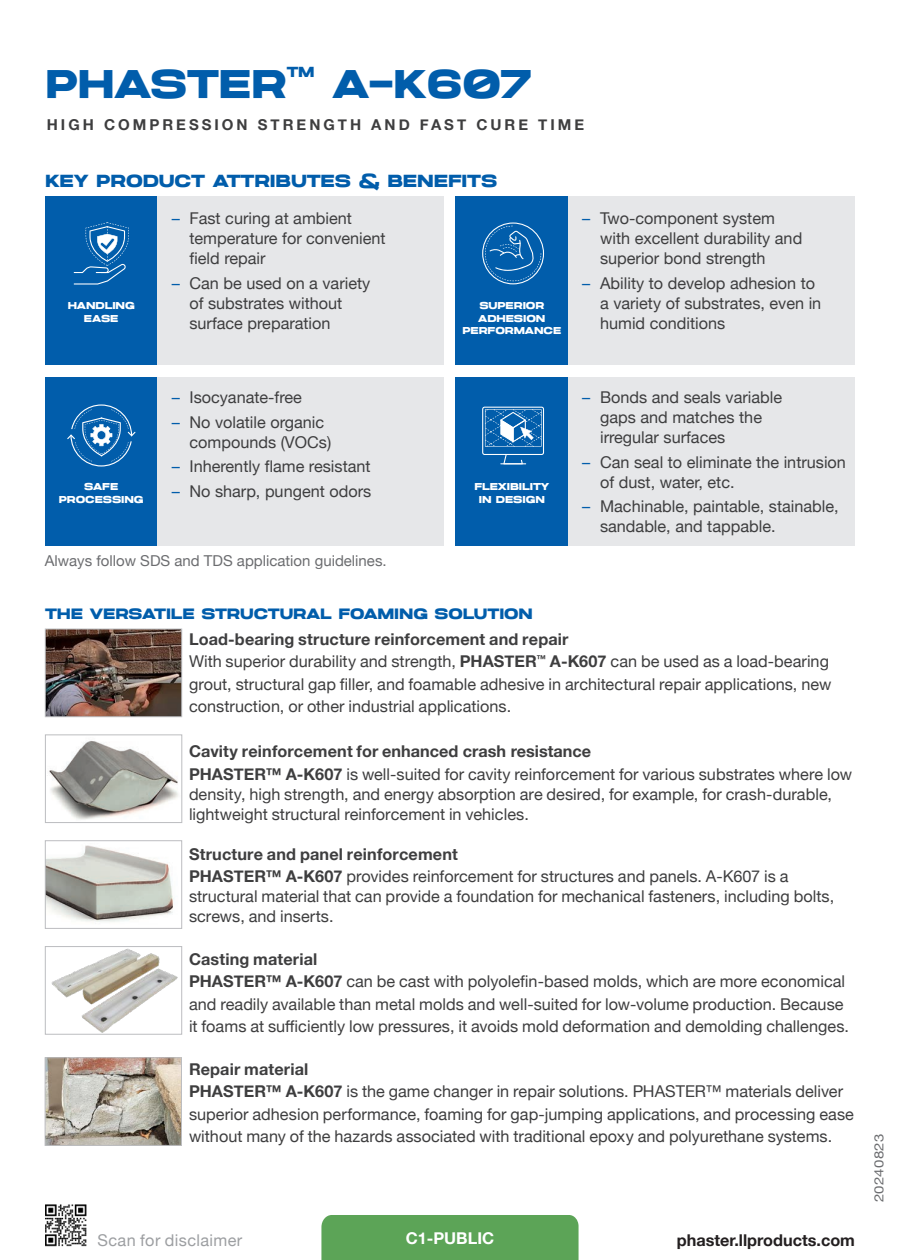
<style>
.page{position:relative;width:900px;height:1260px;background:#fff}
.page>*{position:absolute;margin:0;border:0;box-sizing:border-box;transform-origin:0 0}
.t1{font:40px "Joyride STD";letter-spacing:-.01em;color:#015dab}
.t2{font:17.5px "Joyride STD";letter-spacing:-.01em;color:#015dab}
.Body_Copy_9pt_Grey{font:16.25px/20px "Helvetica Neue";color:#3e3e3f}
.Body_Copy_9pt_Grey-2{font:700 16.25px "Helvetica Neue";letter-spacing:.01em;color:#3e3e3f}
.url_-_line_cards{font:700 16.25px "Helvetica Neue";color:#231f20}
.Disclaimer_text_-6pt{font:16.25px "Helvetica Neue";letter-spacing:.025em;color:#9d9fa2}
.Numbers{font:700 16.25px "Helvetica Neue";color:#fff}
.t3{font:15px "Helvetica Neue";color:#6c6d70}
.t4{font:700 15px "Helvetica Neue";letter-spacing:.2em;color:#3e3e3f}
.t5{font:15px "Joyride STD";letter-spacing:-.01em;color:#015dab}
.t6{font:14.5px "Joyride STD";color:#015dab}
.Date{font:12.75px "Helvetica Neue";letter-spacing:.02em;color:#6c6d70;scale:1.17 1}
.t7{font:10px/12.5px "Joyride STD";letter-spacing:-.01em;color:#fff;text-align:center}
.s1{color:#015dab}
.s2{font-weight:700}
</style>
<div class="page">
<div style="left:456px;top:377px;width:112px;height:169px;background:#015dab"></div>
<div style="left:568px;top:377px;width:287px;height:169px;background:#e6e7e9"></div>
<div style="left:456px;top:196px;width:112px;height:169px;background:#015dab"></div>
<div style="left:568px;top:196px;width:287px;height:169px;background:#e6e7e9"></div>
<img style="left:47px;top:631px;width:133px;height:84px">
<div style="left:45px;top:629px;width:137px;height:88px;border:1px solid #bcbdc0"></div>
<img style="left:49px;top:740px;width:129px;height:80px">
<div style="left:45px;top:735px;width:137px;height:88px;border:1px solid #bcbdc0"></div>
<img style="left:47px;top:845px;width:127px;height:77px">
<div style="left:45px;top:840px;width:137px;height:89px;border:1px solid #bcbdc0"></div>
<img style="left:51px;top:948px;width:127px;height:85px">
<div style="left:45px;top:946px;width:137px;height:89px;border:1px solid #bcbdc0"></div>
<img style="left:47px;top:1059px;width:133px;height:85px">
<div style="left:45px;top:1057px;width:137px;height:89px;border:1px solid #bcbdc0"></div>
<div style="left:45px;top:196px;width:113px;height:169px;background:#015dab"></div>
<div style="left:158px;top:196px;width:286px;height:169px;background:#e6e7e9"></div>
<svg style="left:74px;top:222px;width:55px;height:63px"></svg>
<svg style="left:482px;top:223px;width:62px;height:61px"></svg>
<div style="left:45px;top:377px;width:113px;height:169px;background:#015dab"></div>
<div style="left:158px;top:377px;width:286px;height:169px;background:#e6e7e9"></div>
<svg style="left:67px;top:404px;width:68px;height:63px"></svg>
<svg style="left:482px;top:407px;width:62px;height:57px"></svg>
<img style="left:45px;top:1204px;width:42px;height:43px">
<div style="left:321px;top:1215px;width:258px;height:45px;background:#5ca457"></div>
<p class="t1" style="left:45px;top:59px;width:244px">PHASTER</p>
<p class="t6" style="left:287px;top:63px;width:30px">TM</p>
<p class="t1" style="left:333px;top:59px;width:201px">A-K607</p>
<p class="t4" style="left:47px;top:113px;width:539px">HIGH COMPRESSION STRENGTH AND FAST CURE TIME</p>
<p class="t2" style="left:45px;top:171px;width:454px">KEY PRODUCT ATTRIBUTES &amp; BENEFITS</p>
<p class="t7" style="left:68px;top:300px;width:69px">HANDLING</p>
<p class="t7" style="left:84px;top:312px;width:36px">EASE</p>
<p class="Body_Copy_9pt_Grey" style="left:189px;top:210px;width:198px;text-indent:-18px"><span class="s1">–</span> Fast curing at ambient temperature for convenient field repair</p>
<p class="Body_Copy_9pt_Grey" style="left:189px;top:274px;width:182px;text-indent:-18px"><span class="s1">–</span> Can be used on a variety of substrates without surface preparation</p>
<p class="t7" style="left:479px;top:300px;width:67px">SUPERIOR</p>
<p class="t7" style="left:478px;top:312px;width:69px">ADHESION</p>
<p class="t7" style="left:462px;top:325px;width:100px">PERFORMANCE</p>
<p class="Body_Copy_9pt_Grey" style="left:600px;top:210px;width:204px;text-indent:-18px"><span class="s1">–</span> Two-component system with excellent durability and superior bond strength</p>
<p class="Body_Copy_9pt_Grey" style="left:600px;top:274px;width:223px;text-indent:-18px"><span class="s1">–</span> Ability to develop adhesion to a variety of substrates, even in humid conditions</p>
<p class="t7" style="left:84px;top:480px;width:36px">SAFE</p>
<p class="t7" style="left:59px;top:493px;width:86px">PROCESSING</p>
<p class="Body_Copy_9pt_Grey" style="left:172px;top:389px;width:132px"><span class="s1">–</span> Isocyanate-free</p>
<p class="Body_Copy_9pt_Grey" style="left:189px;top:413px;width:143px;text-indent:-18px"><span class="s1">–</span> No volatile organic compounds (VOCs)</p>
<p class="Body_Copy_9pt_Grey" style="left:172px;top:457px;width:201px"><span class="s1">–</span> Inherently flame resistant</p>
<p class="Body_Copy_9pt_Grey" style="left:172px;top:482px;width:201px"><span class="s1">–</span> No sharp, pungent odors</p>
<p class="t3" style="left:45px;top:550px;width:343px">Always follow SDS and TDS application guidelines.</p>
<p class="t7" style="left:474px;top:480px;width:76px">FLEXIBILITY<br>IN DESIGN</p>
<p class="Body_Copy_9pt_Grey" style="left:600px;top:389px;width:184px;text-indent:-18px"><span class="s1">–</span> Bonds and seals variable gaps and matches the irregular surfaces</p>
<p class="Body_Copy_9pt_Grey" style="left:600px;top:453px;width:247px;text-indent:-18px"><span class="s1">–</span> Can seal to eliminate the intrusion of dust, water, etc.</p>
<p class="Body_Copy_9pt_Grey" style="left:600px;top:497px;width:240px;text-indent:-18px"><span class="s1">–</span> Machinable, paintable, stainable, sandable, and tappable.</p>
<p class="t5" style="left:45px;top:605px;width:489px">THE VERSATILE STRUCTURAL FOAMING SOLUTION</p>
<p class="Body_Copy_9pt_Grey-2" style="left:189px;top:626px;width:381px">Load-bearing structure reinforcement and repair</p>
<p class="Body_Copy_9pt_Grey" style="left:189px;top:651px;width:644px;line-height:22.5px">With superior durability and strength, <span class="s2">PHASTER</span><sup>™</sup> <span class="s2">A-K607</span> can be used as a load-bearing grout, structural gap filler, and foamable adhesive in architectural repair applications, new construction, or other industrial applications.</p>
<p class="Body_Copy_9pt_Grey-2" style="left:189px;top:739px;width:404px">Cavity reinforcement for enhanced crash resistance</p>
<p class="Body_Copy_9pt_Grey" style="left:189px;top:765px;width:665px"><span class="s2">PHASTER™ A-K607</span> is well-suited for cavity reinforcement for various substrates where low density, high strength, and energy absorption are desired, for example, for crash-durable, lightweight structural reinforcement in vehicles.</p>
<p class="Body_Copy_9pt_Grey-2" style="left:189px;top:841px;width:270px">Structure and panel reinforcement</p>
<p class="Body_Copy_9pt_Grey" style="left:189px;top:867px;width:647px"><span class="s2">PHASTER™ A-K607</span> provides reinforcement for structures and panels. A-K607 is a structural material that can provide a foundation for mechanical fasteners, including bolts, screws, and inserts.</p>
<p class="Body_Copy_9pt_Grey-2" style="left:189px;top:946px;width:130px">Casting material</p>
<p class="Body_Copy_9pt_Grey" style="left:189px;top:971px;width:662px;line-height:22.5px"><span class="s2">PHASTER™ A-K607</span> can be cast with polyolefin-based molds, which are more economical and readily available than metal molds and well-suited for low-volume production. Because it foams at sufficiently low pressures, it avoids mold deformation and demolding challenges.</p>
<p class="Body_Copy_9pt_Grey-2" style="left:189px;top:1056px;width:121px">Repair material</p>
<p class="Body_Copy_9pt_Grey" style="left:189px;top:1081px;width:666px;line-height:22.5px"><span class="s2">PHASTER™ A-K607</span> is the game changer in repair solutions. PHASTER™ materials deliver superior adhesion performance, foaming for gap-jumping applications, and processing ease without many of the hazards associated with traditional epoxy and polyurethane systems.</p>
<p class="Numbers" style="left:406px;top:1226px;width:90px">C1-PUBLIC</p>
<p class="Disclaimer_text_-6pt" style="left:98px;top:1228px;width:146px">Scan for disclaimer</p>
<p class="url_-_line_cards" style="left:677px;top:1227px;width:180px">phaster.llproducts.com</p>
<p class="Date" style="left:870px;top:1202px;width:60px;rotate:-90deg">20240823</p>
</div>
